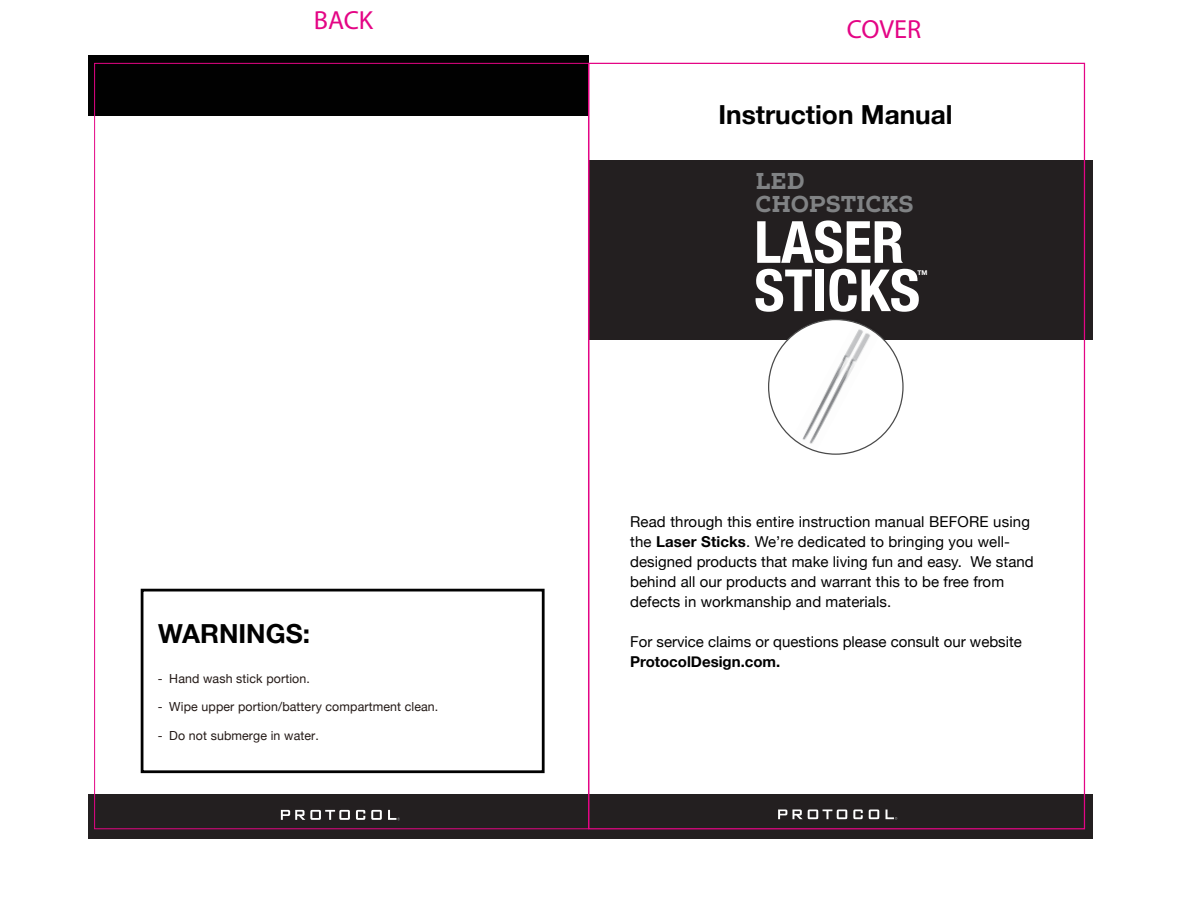
<style>
.page{position:relative;width:1194px;height:913px;background:#fff}
.page>*{position:absolute;margin:0;border:0;box-sizing:border-box;transform-origin:0 0}
.t1{font:700 condensed 58.12px/48.2px "Helvetica Neue";color:#fff}
.t2{font:700 26.25px "Helvetica Neue";color:#010101}
.t3{font:26.25px "Myriad Pro";color:#e40585}
.t4{font:800 22.88px/22.5px "Nexa Slab";color:#808284}
.t5{font:15px/20px "Helvetica Neue";letter-spacing:.005em;color:#010101}
.t6{font:700 15px "Helvetica Neue";color:#010101}
.t7{font:12.5px "Helvetica Neue";letter-spacing:.01em;color:#231916}
.t8{font:700 6.62px "Helvetica Neue";color:#fff}
.s1{font-weight:700}
</style>
<div class="page">
<div style="left:589px;top:160px;width:504px;height:179px;background:#231f20"></div>
<div style="left:590px;top:794px;width:502px;height:44px;background:#231f20"></div>
<svg style="left:778px;top:809px;width:69px;height:10px"></svg>
<svg style="left:853px;top:809px;width:10px;height:10px"></svg>
<svg style="left:869px;top:809px;width:10px;height:10px"></svg>
<svg style="left:885px;top:809px;width:12px;height:10px"></svg>
<svg style="left:768px;top:336px;width:135px;height:118px"></svg>
<div style="left:88px;top:794px;width:502px;height:44px;background:#231f20"></div>
<svg style="left:281px;top:809px;width:69px;height:10px"></svg>
<svg style="left:356px;top:809px;width:9px;height:10px"></svg>
<svg style="left:371px;top:809px;width:11px;height:10px"></svg>
<svg style="left:388px;top:809px;width:12px;height:11px"></svg>
<div style="left:141px;top:588px;width:403px;height:185px;border:3px solid #010101"></div>
<div style="left:88px;top:55px;width:501px;height:61px;background:#010101"></div>
<img style="left:791px;top:319px;width:90px;height:134px">
<h2 class="t3" style="left:314px;top:4px;width:61px">BACK</h2>
<h2 class="t2" style="left:158px;top:613px;width:153px">WARNINGS:</h2>
<p class="t7" style="left:158px;top:669px;width:153px">- Hand wash stick portion.</p>
<p class="t7" style="left:158px;top:697px;width:282px">- Wipe upper portion/battery compartment clean.</p>
<p class="t7" style="left:158px;top:726px;width:163px">- Do not submerge in water.</p>
<h2 class="t3" style="left:847px;top:13px;width:76px">COVER</h2>
<h2 class="t2" style="left:718px;top:94px;width:236px">Instruction Manual</h2>
<h3 class="t4" style="left:755px;top:170px;width:160px">LED<br>CHOPSTICKS</h3>
<h1 class="t1" style="left:754px;top:214px;width:167px">LASER<br>STICKS</h1>
<p class="t8" style="left:917px;top:267px;width:11px">TM</p>
<p class="t5" style="left:630px;top:512px;width:405px">Read through this entire instruction manual BEFORE using the <span class="s1">Laser Sticks</span>. We’re dedicated to bringing you well&shy;designed products that make living fun and easy. We stand behind all our products and warrant this to be free from defects in workmanship and materials.</p>
<p class="t5" style="left:630px;top:632px;width:393px">For service claims or questions please consult our website</p>
<p class="t6" style="left:630px;top:649px;width:152px">ProtocolDesign.com.</p>
</div>
